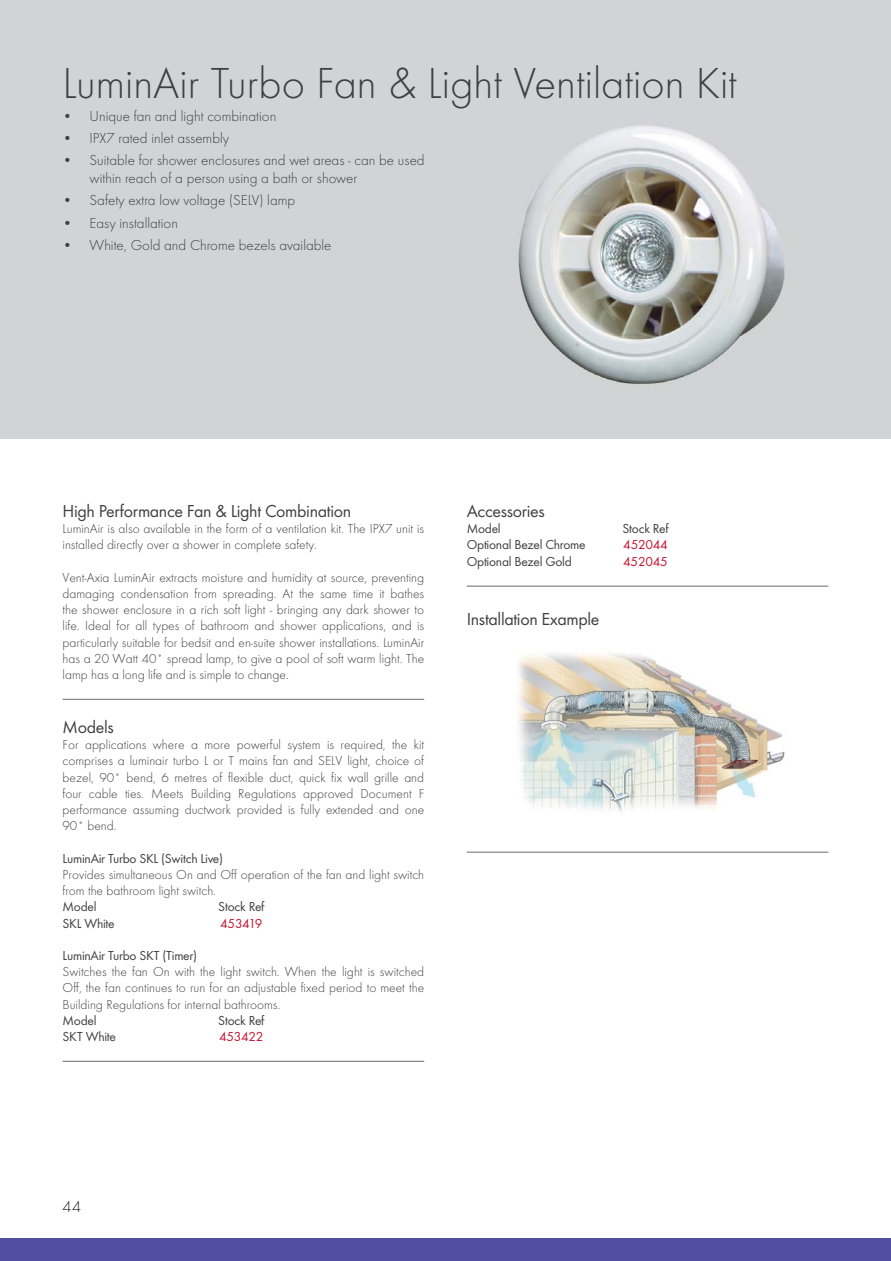
<style>
.page{position:relative;width:891px;height:1261px;background:#fff}
.page>*{position:absolute;margin:0;border:0;box-sizing:border-box;transform-origin:0 0}
.t1{font:300 45px "Futura T";color:#404041}
.t2{font:18px "Futura T";letter-spacing:-.02em;color:#404041}
.t3{font:300 16.5px "Futura T";color:#231f20}
.t4{font:300 15px/18px "Futura T";color:#404041}
.t5{font:300 13.5px/16.2px "Futura T";color:#404041;text-align:justify}
.t6{font:13.5px "Futura T";letter-spacing:-.02em;color:#404041}
.t7{font:13.5px "Futura T";letter-spacing:-.02em;color:#c41130}
</style>
<div class="page">
<div style="left:0;top:0;width:890px;height:439px;background:#d1d3d4"></div>
<div style="left:0;top:1238px;width:890px;height:22px;background:#524fa1"></div>
<hr style="left:63px;top:699px;width:361px;height:1px;background:#696a6c">
<hr style="left:63px;top:1060px;width:361px;height:1px;background:#696a6c">
<hr style="left:466px;top:586px;width:362px;height:1px;background:#696a6c">
<hr style="left:466px;top:851px;width:362px;height:1px;background:#696a6c">
<img style="left:518px;top:653px;width:267px;height:159px">
<img style="left:518px;top:125px;width:267px;height:260px">
<h1 class="t1" style="left:63px;top:65px;width:676px">LuminAir Turbo Fan &amp; Light Ventilation Kit</h1>
<p class="t4" style="left:63px;top:108px;width:215px">• Unique fan and light combination</p>
<p class="t4" style="left:63px;top:130px;width:168px">• IPX7 rated inlet assembly</p>
<p class="t4" style="left:90px;top:152px;width:336px;text-indent:-27px">• Suitable for shower enclosures and wet areas - can be used within reach of a person using a bath or shower</p>
<p class="t4" style="left:63px;top:192px;width:234px">• Safety extra low voltage (SELV) lamp</p>
<p class="t4" style="left:63px;top:215px;width:117px">• Easy installation</p>
<p class="t4" style="left:63px;top:237px;width:270px">• White, Gold and Chrome bezels available</p>
<h2 class="t2" style="left:63px;top:504px;width:290px">High Performance Fan &amp; Light Combination</h2>
<p class="t5" style="left:63px;top:521px;width:363px">LuminAir is also available in the form of a ventilation kit. The IPX7 unit is installed directly over a shower in complete safety.</p>
<p class="t5" style="left:63px;top:570px;width:363px">Vent-Axia LuminAir extracts moisture and humidity at source, preventing damaging condensation from spreading. At the same time it bathes the shower enclosure in a rich soft light - bringing any dark shower to life. Ideal for all types of bathroom and shower applications, and is particularly suitable for bedsit and en-suite shower installations. LuminAir has a 20 Watt 40˚ spread lamp, to give a pool of soft warm light. The lamp has a long life and is simple to change.</p>
<h2 class="t2" style="left:63px;top:720px;width:53px">Models</h2>
<p class="t5" style="left:63px;top:737px;width:363px">For applications where a more powerful system is required, the kit comprises a luminair turbo L or T mains fan and SELV light, choice of bezel, 90˚ bend, 6 metres of flexible duct, quick fix wall grille and four cable ties. Meets Building Regulations approved Document F performance assuming ductwork provided is fully extended and one 90˚ bend.</p>
<p class="t6" style="left:63px;top:853px;width:162px">LuminAir Turbo SKL (Switch Live)</p>
<p class="t5" style="left:63px;top:867px;width:363px">Provides simultaneous On and Off operation of the fan and light switch from the bathroom light switch.</p>
<p class="t6" style="left:63px;top:901px;width:35px">Model</p>
<p class="t6" style="left:218px;top:901px;width:48px">Stock Ref</p>
<p class="t6" style="left:63px;top:917px;width:54px">SKL White</p>
<p class="t7" style="left:220px;top:917px;width:44px">453419</p>
<p class="t6" style="left:63px;top:950px;width:136px">LuminAir Turbo SKT (Timer)</p>
<p class="t5" style="left:63px;top:964px;width:363px">Switches the fan On with the light switch. When the light is switched Off, the fan continues to run for an adjustable fixed period to meet the Building Regulations for internal bathrooms.</p>
<p class="t6" style="left:63px;top:1015px;width:35px">Model</p>
<p class="t6" style="left:218px;top:1015px;width:48px">Stock Ref</p>
<p class="t6" style="left:63px;top:1031px;width:55px">SKT White</p>
<p class="t7" style="left:219px;top:1031px;width:46px">453422</p>
<h2 class="t2" style="left:466px;top:504px;width:79px">Accessories</h2>
<p class="t6" style="left:466px;top:523px;width:35px">Model</p>
<p class="t6" style="left:622px;top:523px;width:48px">Stock Ref</p>
<p class="t6" style="left:466px;top:539px;width:120px">Optional Bezel Chrome</p>
<p class="t7" style="left:623px;top:539px;width:46px">452044</p>
<p class="t6" style="left:466px;top:556px;width:106px">Optional Bezel Gold</p>
<p class="t7" style="left:623px;top:556px;width:46px">452045</p>
<h2 class="t2" style="left:466px;top:612px;width:134px">Installation Example</h2>
<p class="t3" style="left:63px;top:1199px;width:20px">44</p>
</div>
